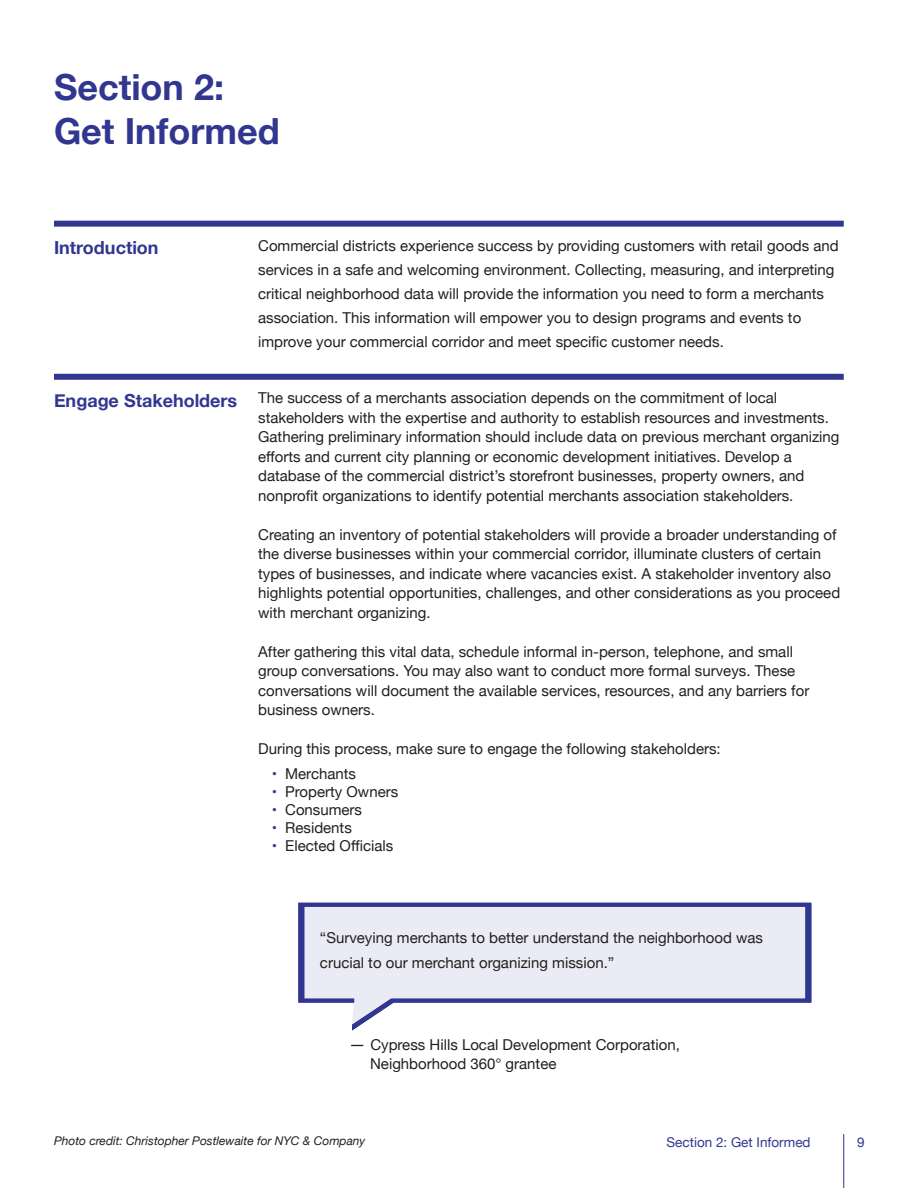
<style>
.page{position:relative;width:918px;height:1188px;background:#fff}
.page>*{position:absolute;margin:0;border:0;box-sizing:border-box;transform-origin:0 0}
.Step_Header{font:700 36px "Helvetica Neue";color:#313790}
.Subhead{font:700 18px "Helvetica Neue";color:#313790}
.body_copy{font:15px/19.5px "Helvetica Neue";color:#231f20}
.Phase_intro_paragrap{font:15px/24px "Helvetica Neue";color:#231f20}
.Paragraph_header{font:15px/25.5px "Helvetica Neue";color:#231f20}
.t1{font:13.5px "Helvetica Neue";color:#313790}
.body_copy-2{font:italic 12px "Helvetica Neue";color:#231f20}
.s1{color:#542e8c}
.s2{font-size:16.5px}
</style>
<div class="page">
<hr style="left:843px;top:1134px;width:1px;height:54px;background:#313790">
<div style="left:54px;top:374px;width:790px;height:6px;background:#313790"></div>
<svg style="left:298px;top:903px;width:513px;height:127px;fill:#eaebf4"></svg>
<div style="left:54px;top:221px;width:790px;height:6px;background:#313790"></div>
<p class="Step_Header" style="left:54px;top:59px;width:172px">Section 2:</p>
<p class="Step_Header" style="left:54px;top:102px;width:227px">Get Informed</p>
<p class="Subhead" style="left:54px;top:233px;width:106px">Introduction</p>
<p class="Subhead" style="left:54px;top:386px;width:185px">Engage Stakeholders</p>
<p class="Phase_intro_paragrap" style="left:258px;top:235px;width:582px">Commercial districts experience success by providing customers with retail goods and services in a safe and welcoming environment. Collecting, measuring, and interpreting critical neighborhood data will provide the information you need to form a merchants association. This information will empower you to design programs and events to improve your commercial corridor and meet specific customer needs.</p>
<p class="body_copy" style="left:258px;top:389px;width:583px">The success of a merchants association depends on the commitment of local stakeholders with the expertise and authority to establish resources and investments.<br>Gathering preliminary information should include data on previous merchant organizing efforts and current city planning or economic development initiatives. Develop a database of the commercial district’s storefront businesses, property owners, and nonprofit organizations to identify potential merchants association stakeholders.</p>
<p class="body_copy" style="left:258px;top:526px;width:584px">Creating an inventory of potential stakeholders will provide a broader understanding of the diverse businesses within your commercial corridor, illuminate clusters of certain types of businesses, and indicate where vacancies exist. A stakeholder inventory also highlights potential opportunities, challenges, and other considerations as you proceed with merchant organizing.</p>
<p class="body_copy" style="left:258px;top:643px;width:553px">After gathering this vital data, schedule informal in-person, telephone, and small group conversations. You may also want to conduct more formal surveys. These conversations will document the available services, resources, and any barriers for business owners.</p>
<p class="body_copy" style="left:258px;top:740px;width:464px">During this process, make sure to engage the following stakeholders:</p>
<p class="body_copy" style="left:272px;top:765px;width:86px"><span class="s1">•</span> Merchants</p>
<p class="body_copy" style="left:272px;top:783px;width:128px"><span class="s1">•</span> Property Owners</p>
<p class="body_copy" style="left:272px;top:801px;width:92px"><span class="s1">•</span> Consumers</p>
<p class="body_copy" style="left:272px;top:819px;width:82px"><span class="s1">•</span> Residents</p>
<p class="body_copy" style="left:272px;top:837px;width:123px"><span class="s1">•</span> Elected Officials</p>
<p class="Paragraph_header" style="left:320px;top:926px;width:445px">“Surveying merchants to better understand the neighborhood was crucial to our merchant organizing mission.”</p>
<p class="body_copy" style="left:349px;top:1036px;width:332px"><span class="s2">—</span> Cypress Hills Local Development Corporation,</p>
<p class="body_copy" style="left:370px;top:1055px;width:188px">Neighborhood 360° grantee</p>
<p class="body_copy-2" style="left:54px;top:1133px;width:313px">Photo credit: Christopher Postlewaite for NYC &amp; Company</p>
<p class="t1" style="left:667px;top:1132px;width:146px">Section 2: Get Informed</p>
<p class="t1" style="left:857px;top:1132px;width:9px">9</p>
</div>
